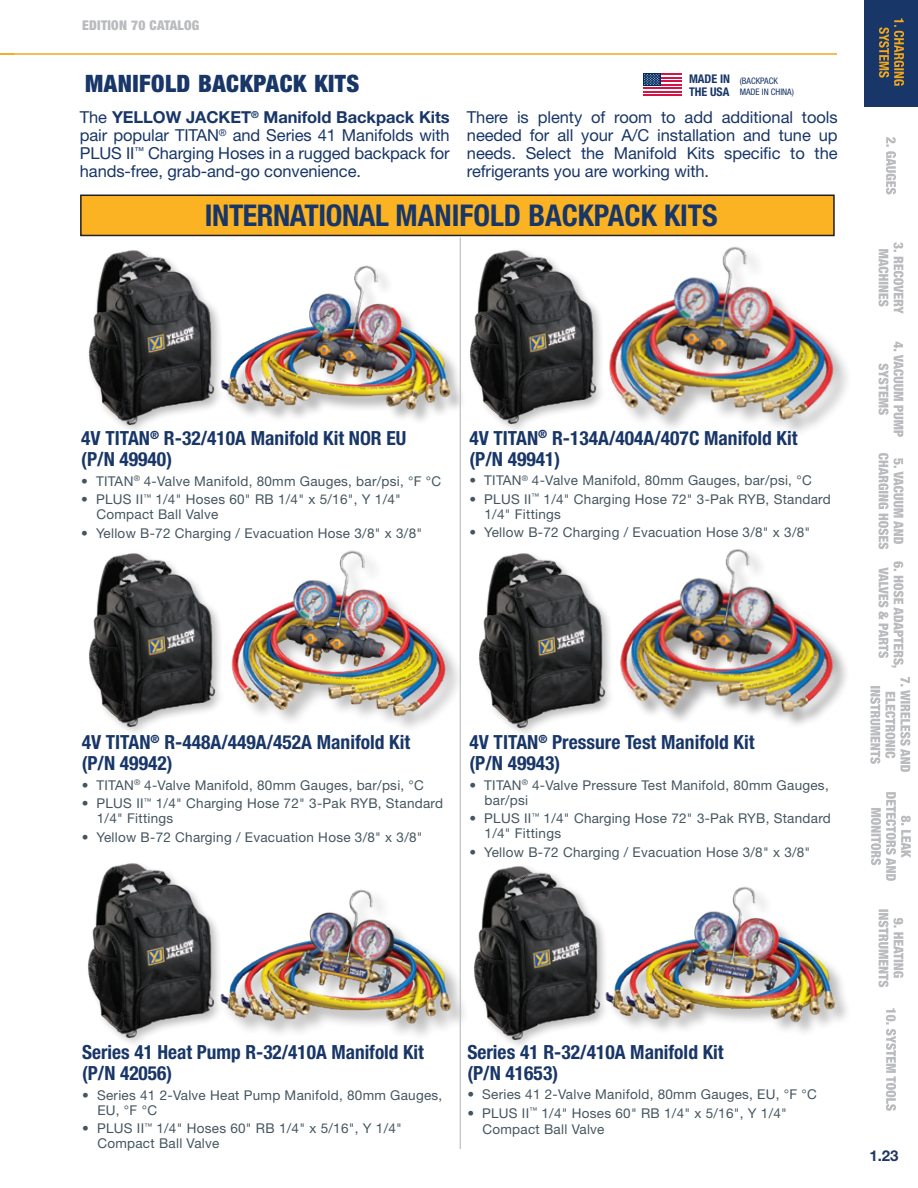
<style>
.page{position:relative;width:918px;height:1188px;background:#fff}
.page>*{position:absolute;margin:0;border:0;box-sizing:border-box;transform-origin:0 0}
.t1{font:700 condensed 30px "Helvetica Neue LT Std";color:#183667}
.t2{font:900 condensed 24px "Helvetica Neue LT Std";letter-spacing:.02em;color:#183667}
.t3{font:700 condensed 19.5px/21px "Helvetica Neue LT Std";color:#183667}
.t4{font:16.5px/18px "Helvetica Neue LT Std";letter-spacing:-.005em;color:#183667;text-align:justify}
.t5{font:700 15px "Helvetica Neue LT Std";color:#1f3761}
.t6{font:13.5px/15px "Helvetica Neue LT Std";letter-spacing:.02em;color:#45555f}
.t7{font:900 condensed 13.5px "Helvetica Neue LT Std";letter-spacing:.02em;color:#babbbe}
.t8{font:700 condensed 12px/12.8px "Helvetica Neue LT Std";color:#183667}
.t9{font:condensed 9px/11.2px "Helvetica Neue LT Std";color:#183667}
.s1{font-weight:700}
</style>
<div class="page">
<hr style="left:0;top:53px;width:837px;height:2px;background:#f4a81c">
<svg style="left:886px;top:137px;width:10px;height:57px"></svg>
<svg style="left:878px;top:342px;width:26px;height:95px"></svg>
<svg style="left:878px;top:453px;width:26px;height:96px"></svg>
<svg style="left:878px;top:242px;width:26px;height:72px"></svg>
<svg style="left:878px;top:909px;width:26px;height:78px"></svg>
<svg style="left:886px;top:1008px;width:10px;height:103px"></svg>
<svg style="left:878px;top:561px;width:26px;height:107px"></svg>
<svg style="left:871px;top:792px;width:40px;height:89px"></svg>
<svg style="left:870px;top:677px;width:40px;height:95px"></svg>
<svg style="left:0;top:53px;width:14px;height:2px"></svg>
<div style="left:865px;top:0;width:53px;height:107px;background:#183667"></div>
<svg style="left:879px;top:18px;width:25px;height:68px"></svg>
<svg style="left:643px;top:85px;width:38px;height:1px"></svg>
<hr style="left:643px;top:87px;width:38px;height:2px;background:#d21446">
<hr style="left:643px;top:94px;width:38px;height:2px;background:#d21446">
<hr style="left:643px;top:91px;width:38px;height:2px;background:#d21446">
<hr style="left:658px;top:73px;width:23px;height:2px;background:#d21446">
<div style="left:643px;top:73px;width:18px;height:12px;background:#002c62"></div>
<svg style="left:644px;top:74px;width:37px;height:11px"></svg>
<div style="left:81px;top:195px;width:753px;height:40px;background:#fbb323"></div>
<div style="left:80px;top:195px;width:755px;height:41px;border:2px solid #231f20"></div>
<div style="left:222px;top:266px;width:244px;height:159px;background:#231f20;opacity:.3"></div>
<img style="left:226px;top:265px;width:226px;height:147px">
<div style="left:231px;top:550px;width:233px;height:183px;background:#231f20;opacity:.3"></div>
<img style="left:231px;top:550px;width:217px;height:168px">
<div style="left:609px;top:246px;width:244px;height:192px;background:#231f20;opacity:.3"></div>
<img style="left:609px;top:246px;width:229px;height:179px">
<div style="left:621px;top:548px;width:230px;height:181px;background:#231f20;opacity:.4"></div>
<img style="left:620px;top:548px;width:217px;height:169px">
<div style="left:606px;top:886px;width:246px;height:151px;background:#231f20;opacity:.3"></div>
<img style="left:611px;top:886px;width:226px;height:138px">
<div style="left:221px;top:889px;width:248px;height:153px;background:#231f20;opacity:.3"></div>
<img style="left:225px;top:889px;width:228px;height:137px">
<div style="left:86px;top:248px;width:140px;height:188px;background:#231f20;opacity:.3"></div>
<img style="left:87px;top:249px;width:130px;height:177px">
<div style="left:87px;top:551px;width:139px;height:187px;background:#231f20;opacity:.3"></div>
<img style="left:88px;top:551px;width:129px;height:178px">
<div style="left:86px;top:861px;width:139px;height:188px;background:#231f20;opacity:.3"></div>
<img style="left:87px;top:862px;width:130px;height:177px">
<div style="left:472px;top:863px;width:139px;height:188px;background:#231f20;opacity:.3"></div>
<img style="left:473px;top:864px;width:130px;height:177px">
<div style="left:477px;top:551px;width:139px;height:188px;background:#231f20;opacity:.3"></div>
<img style="left:477px;top:552px;width:130px;height:177px">
<div style="left:467px;top:247px;width:140px;height:188px;background:#231f20;opacity:.3"></div>
<img style="left:468px;top:248px;width:130px;height:177px">
<hr style="left:460px;top:238px;width:1px;height:911px;background:#babbbe">
<p class="t7" style="left:82px;top:17px;width:119px">EDITION 70 CATALOG</p>
<h2 class="t2" style="left:85px;top:68px;width:276px">MANIFOLD BACKPACK KITS</h2>
<p class="t4" style="left:80px;top:108px;width:371px">The <span class="s1">YELLOW JACKET</span><sup>®</sup> <span class="s1">Manifold Backpack Kits </span>pair popular TITAN<sup>®</sup> and Series 41 Manifolds with PLUS II<sup>™</sup> Charging Hoses in a rugged backpack for hands-free, grab-and-go convenience.</p>
<p class="t8" style="left:689px;top:72px;width:43px">MADE IN<br>THE USA</p>
<p class="t9" style="left:740px;top:75px;width:56px">(BACKPACK<br>MADE IN CHINA)</p>
<p class="t4" style="left:467px;top:108px;width:372px">There is plenty of room to add additional tools needed for all your A/C installation and tune up needs. Select the Manifold Kits specific to the refrigerants you are working with.</p>
<h1 class="t1" style="left:205px;top:197px;width:514px">INTERNATIONAL MANIFOLD BACKPACK KITS</h1>
<h3 class="t3" style="left:81px;top:428px;width:327px">4V TITAN<sup>®</sup> R-32/410A Manifold Kit NOR EU (P/N 49940)</h3>
<p class="t6" style="left:81px;top:473px;width:362px">• TITAN<sup>®</sup> 4-Valve Manifold, 80mm Gauges, bar/psi, °F °C</p>
<p class="t6" style="left:96px;top:492px;width:306px;text-indent:-15px">• PLUS II<sup>™</sup> 1/4" Hoses 60" RB 1/4" x 5/16", Y 1/4"<br>Compact Ball Valve</p>
<p class="t6" style="left:81px;top:525px;width:342px">• Yellow B-72 Charging / Evacuation Hose 3/8" x 3/8"</p>
<h3 class="t3" style="left:469px;top:427px;width:330px">4V TITAN<sup>®</sup> R-134A/404A/407C Manifold Kit (P/N 49941)</h3>
<p class="t6" style="left:469px;top:473px;width:344px">• TITAN<sup>®</sup> 4-Valve Manifold, 80mm Gauges, bar/psi, °C</p>
<p class="t6" style="left:485px;top:491px;width:348px;text-indent:-15px">• PLUS II<sup>™</sup> 1/4" Charging Hose 72" 3-Pak RYB, Standard<br>1/4" Fittings</p>
<p class="t6" style="left:469px;top:525px;width:342px">• Yellow B-72 Charging / Evacuation Hose 3/8" x 3/8"</p>
<h3 class="t3" style="left:82px;top:731px;width:330px">4V TITAN<sup>®</sup> R-448A/449A/452A Manifold Kit (P/N 49942)</h3>
<p class="t6" style="left:82px;top:777px;width:344px">• TITAN<sup>®</sup> 4-Valve Manifold, 80mm Gauges, bar/psi, °C</p>
<p class="t6" style="left:97px;top:796px;width:348px;text-indent:-15px">• PLUS II<sup>™</sup> 1/4" Charging Hose 72" 3-Pak RYB, Standard<br>1/4" Fittings</p>
<p class="t6" style="left:82px;top:829px;width:342px">• Yellow B-72 Charging / Evacuation Hose 3/8" x 3/8"</p>
<h3 class="t3" style="left:470px;top:732px;width:287px">4V TITAN<sup>®</sup> Pressure Test Manifold Kit (P/N 49943)</h3>
<p class="t6" style="left:485px;top:777px;width:346px;text-indent:-15px">• TITAN<sup>®</sup> 4-Valve Pressure Test Manifold, 80mm Gauges, bar/psi</p>
<p class="t6" style="left:485px;top:811px;width:348px;text-indent:-15px">• PLUS II<sup>™</sup> 1/4" Charging Hose 72" 3-Pak RYB, Standard<br>1/4" Fittings</p>
<p class="t6" style="left:469px;top:844px;width:342px">• Yellow B-72 Charging / Evacuation Hose 3/8" x 3/8"</p>
<h3 class="t3" style="left:82px;top:1041px;width:343px">Series 41 Heat Pump R-32/410A Manifold Kit (P/N 42056)</h3>
<p class="t6" style="left:97px;top:1087px;width:347px;text-indent:-15px">• Series 41 2-Valve Heat Pump Manifold, 80mm Gauges,<br>EU, °F °C</p>
<p class="t6" style="left:97px;top:1121px;width:306px;text-indent:-15px">• PLUS II<sup>™</sup> 1/4" Hoses 60" RB 1/4" x 5/16", Y 1/4"<br>Compact Ball Valve</p>
<h3 class="t3" style="left:467px;top:1041px;width:258px">Series 41 R-32/410A Manifold Kit (P/N 41653)</h3>
<p class="t6" style="left:467px;top:1087px;width:351px">• Series 41 2-Valve Manifold, 80mm Gauges, EU, °F °C</p>
<p class="t6" style="left:482px;top:1105px;width:306px;line-height:16.5px;text-indent:-15px">• PLUS II<sup>™</sup> 1/4" Hoses 60" RB 1/4" x 5/16", Y 1/4"<br>Compact Ball Valve</p>
<p class="t5" style="left:869px;top:1146px;width:31px">1.23</p>
</div>
